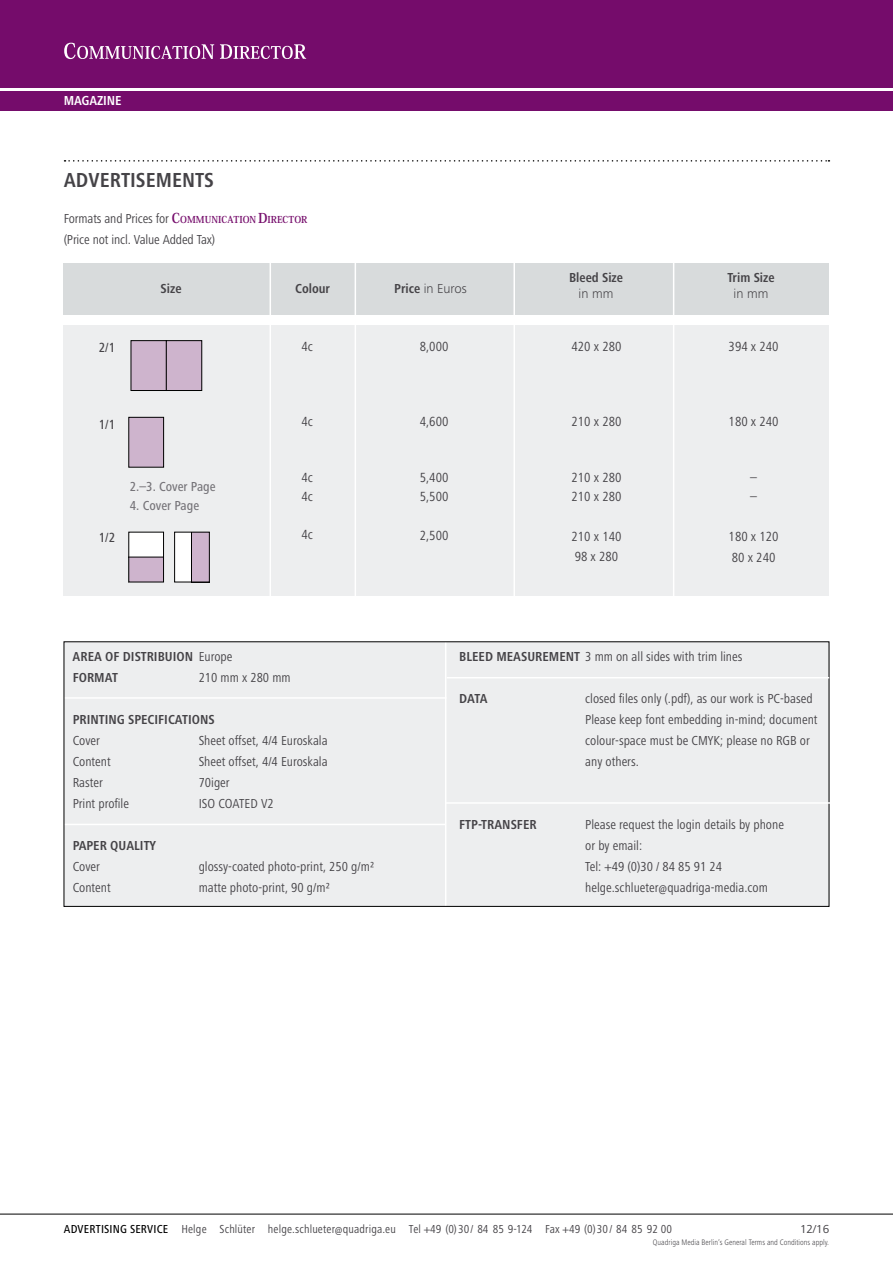
<style>
.page{position:relative;width:893px;height:1263px;background:#fff}
.page>*{position:absolute;margin:0;border:0;box-sizing:border-box;transform-origin:0 0}
.t1{font:700 condensed 21px "Frutiger Next LT";color:#454347}
.t2{font:condensed 13.8px/18.8px "Frutiger Next LT";color:#454347}
.t3{font:500 condensed 13.8px "Frutiger Next LT";color:#454347}
.t4{font:condensed 13.5px/21px "Frutiger Next LT";color:#454347}
.t5{font:700 condensed 13.5px/21px "Frutiger Next LT";color:#454347}
.t6{font:500 condensed 13.5px "Frutiger Next LT";color:#757378}
.t7{font:300 13.5px "Frutiger Next LT";color:#454347}
.t8{font:700 condensed 13.5px "Frutiger Next LT";letter-spacing:-.01em;color:#fff}
.t9{font:condensed 12px "Frutiger Next LT";letter-spacing:.01em;color:#454347}
.t10{font:12px "Frutiger Next LT";color:#454347}
.t11{font:300 condensed 8.25px "Frutiger Next LT";color:#454347}
.s1{font-family:"Koz Min Std";font-weight:700;font-stretch:normal;color:#750c6b}
.s2{font-family:"Koz Min Std";font-weight:700;font-stretch:normal;font-size:9.45px;color:#750c6b}
.s3{font-weight:700;font-stretch:condensed}
.s4{font-weight:400}
.s5{font-weight:700}
.s6{font-weight:500;color:#000}
</style>
<div class="page">
<div style="left:0;top:0;width:893px;height:88px;background:#750c6b"></div>
<div style="left:0;top:91px;width:893px;height:20px;background:#750c6b"></div>
<hr style="left:0;top:1214px;width:893px;height:1px;background:#000">
<svg style="left:64px;top:43px;width:242px;height:16px"></svg>
<div style="left:64px;top:642px;width:765px;height:264px;background:#edeeef"></div>
<div style="left:64px;top:325px;width:765px;height:271px;background:#edeeef"></div>
<div style="left:129px;top:417px;width:35px;height:50px;background:#ceb4cd"></div>
<div style="left:128px;top:417px;width:36px;height:51px;border:1px solid #000"></div>
<div style="left:129px;top:532px;width:35px;height:50px;background:#fff"></div>
<svg style="left:130px;top:557px;width:32px;height:23px"></svg>
<div style="left:128px;top:532px;width:36px;height:50px;border:1px solid #000"></div>
<div style="left:175px;top:532px;width:34px;height:50px;background:#fff"></div>
<svg style="left:191px;top:534px;width:17px;height:46px"></svg>
<div style="left:174px;top:532px;width:36px;height:50px;border:1px solid #000"></div>
<div style="left:131px;top:341px;width:35px;height:49px;background:#ceb4cd"></div>
<div style="left:131px;top:340px;width:36px;height:51px;border:1px solid #000"></div>
<div style="left:166px;top:341px;width:36px;height:49px;background:#ceb4cd"></div>
<div style="left:166px;top:340px;width:36px;height:51px;border:1px solid #000"></div>
<svg style="left:65px;top:160px;width:764px;height:2px"></svg>
<div style="left:64px;top:264px;width:765px;height:51px;background:#d8dbdc"></div>
<hr style="left:270px;top:247px;width:1px;height:353px;background:#fff">
<hr style="left:355px;top:251px;width:1px;height:349px;background:#fff">
<hr style="left:513px;top:260px;width:2px;height:340px;background:#fff">
<hr style="left:673px;top:251px;width:1px;height:353px;background:#fff">
<hr style="left:64px;top:697px;width:382px;height:2px;background:#fff">
<hr style="left:61px;top:824px;width:384px;height:1px;background:#fff">
<hr style="left:445px;top:637px;width:1px;height:269px;background:#fff">
<hr style="left:447px;top:677px;width:382px;height:1px;background:#fff">
<hr style="left:446px;top:802px;width:384px;height:2px;background:#fff">
<p class="t8" style="left:64px;top:93px;width:59px">MAGAZINE</p>
<h1 class="t1" style="left:64px;top:168px;width:152px">ADVERTISEMENTS</h1>
<p class="t4" style="left:64px;top:208px;width:245px">Formats and Prices for <span class="s1">C</span><span class="s2">OMMUNICATION</span> <span class="s1">D</span><span class="s2">IRECTOR </span>(Price not incl. Value Added Tax)</p>
<p class="t5" style="left:161px;top:278px;width:22px">Size</p>
<p class="t5" style="left:295px;top:278px;width:36px">Colour</p>
<p class="t7" style="left:394px;top:281px;width:74px"><span class="s3">Price</span> in Euros</p>
<p class="t5" style="left:569px;top:267px;width:55px">Bleed Size</p>
<p class="t7" style="left:579px;top:286px;width:36px">in mm</p>
<p class="t5" style="left:727px;top:267px;width:49px">Trim Size</p>
<p class="t7" style="left:734px;top:286px;width:36px">in mm</p>
<p class="t3" style="left:99px;top:339px;width:18px">2/1</p>
<p class="t2" style="left:302px;top:337px;width:13px">4c</p>
<p class="t2" style="left:420px;top:337px;width:30px">8,000</p>
<p class="t2" style="left:571px;top:337px;width:51px">420 x 280</p>
<p class="t2" style="left:729px;top:337px;width:51px">394 x 240</p>
<p class="t3" style="left:99px;top:417px;width:18px">1/1</p>
<p class="t2" style="left:302px;top:412px;width:13px">4c</p>
<p class="t2" style="left:420px;top:412px;width:30px">4,600</p>
<p class="t2" style="left:571px;top:412px;width:51px">210 x 280</p>
<p class="t2" style="left:729px;top:412px;width:51px">180 x 240</p>
<p class="t3" style="left:99px;top:530px;width:18px">1/2</p>
<p class="t6" style="left:130px;top:479px;width:87px">2.–3. Cover Page</p>
<p class="t6" style="left:130px;top:498px;width:71px">4. Cover Page</p>
<p class="t2" style="left:302px;top:468px;width:13px">4c<br>4c</p>
<p class="t2" style="left:302px;top:525px;width:13px">4c</p>
<p class="t2" style="left:420px;top:468px;width:30px">5,400<br>5,500</p>
<p class="t2" style="left:420px;top:526px;width:30px">2,500</p>
<p class="t2" style="left:571px;top:468px;width:51px">210 x 280<br>210 x 280</p>
<p class="t2" style="left:571px;top:527px;width:51px;line-height:20px">210 x 140<br>98 x 280</p>
<p class="t2" style="left:750px;top:468px;width:8px">– –</p>
<p class="t2" style="left:729px;top:526px;width:51px;line-height:20.4px">180 x 120<br>80 x 240</p>
<p class="t5" style="left:73px;top:646px;width:161px">AREA OF DISTRIBUION <span class="s4">Europe<br></span>FORMAT</p>
<p class="t4" style="left:199px;top:667px;width:93px">210 mm x 280 mm</p>
<p class="t5" style="left:73px;top:709px;width:144px">PRINTING SPECIFICATIONS</p>
<p class="t4" style="left:73px;top:730px;width:29px">Cover</p>
<p class="t4" style="left:199px;top:730px;width:130px">Sheet offset, 4/4 Euroskala</p>
<p class="t4" style="left:73px;top:751px;width:40px">Content</p>
<p class="t4" style="left:199px;top:751px;width:130px">Sheet offset, 4/4 Euroskala</p>
<p class="t4" style="left:73px;top:772px;width:32px">Raster</p>
<p class="t4" style="left:199px;top:772px;width:33px">70iger</p>
<p class="t4" style="left:73px;top:793px;width:58px">Print profile</p>
<p class="t4" style="left:199px;top:793px;width:77px">ISO COATED V2</p>
<p class="t5" style="left:73px;top:835px;width:85px">PAPER QUALITY</p>
<p class="t4" style="left:73px;top:856px;width:29px">Cover</p>
<p class="t4" style="left:199px;top:856px;width:178px">glossy-coated photo-print, 250 g/m²</p>
<p class="t4" style="left:73px;top:877px;width:40px">Content</p>
<p class="t4" style="left:199px;top:877px;width:133px">matte photo-print, 90 g/m²</p>
<p class="t4" style="left:459px;top:646px;width:285px"><span class="s5">BLEED MEASUREMENT</span> 3 mm on all sides with trim lines</p>
<p class="t5" style="left:459px;top:688px;width:30px">DATA</p>
<p class="t4" style="left:585px;top:688px;width:234px">closed files only (.pdf), as our work is PC-based Please keep font embedding in-mind; document colour-space must be CMYK; please no RGB or any others.</p>
<p class="t5" style="left:459px;top:814px;width:79px">FTP-TRANSFER</p>
<p class="t4" style="left:585px;top:814px;width:200px">Please request the login details by phone or by email:<br>Tel: +49 (0)30 / 84 85 91 24 helge.schlueter@quadriga-media.com</p>
<p class="t9" style="left:64px;top:1223px;width:610px"><span class="s6">ADVERTISING SERVICE</span> Helge Schlüter helge.schlueter@quadriga.eu Tel +49 (0)30/ 84 85 9-124 Fax +49 (0)30/ 84 85 92 00</p>
<p class="t10" style="left:800px;top:1223px;width:31px">12/16</p>
<p class="t11" style="left:653px;top:1238px;width:178px">Quadriga Media Berlin‘s General Terms and Conditions apply.</p>
</div>
